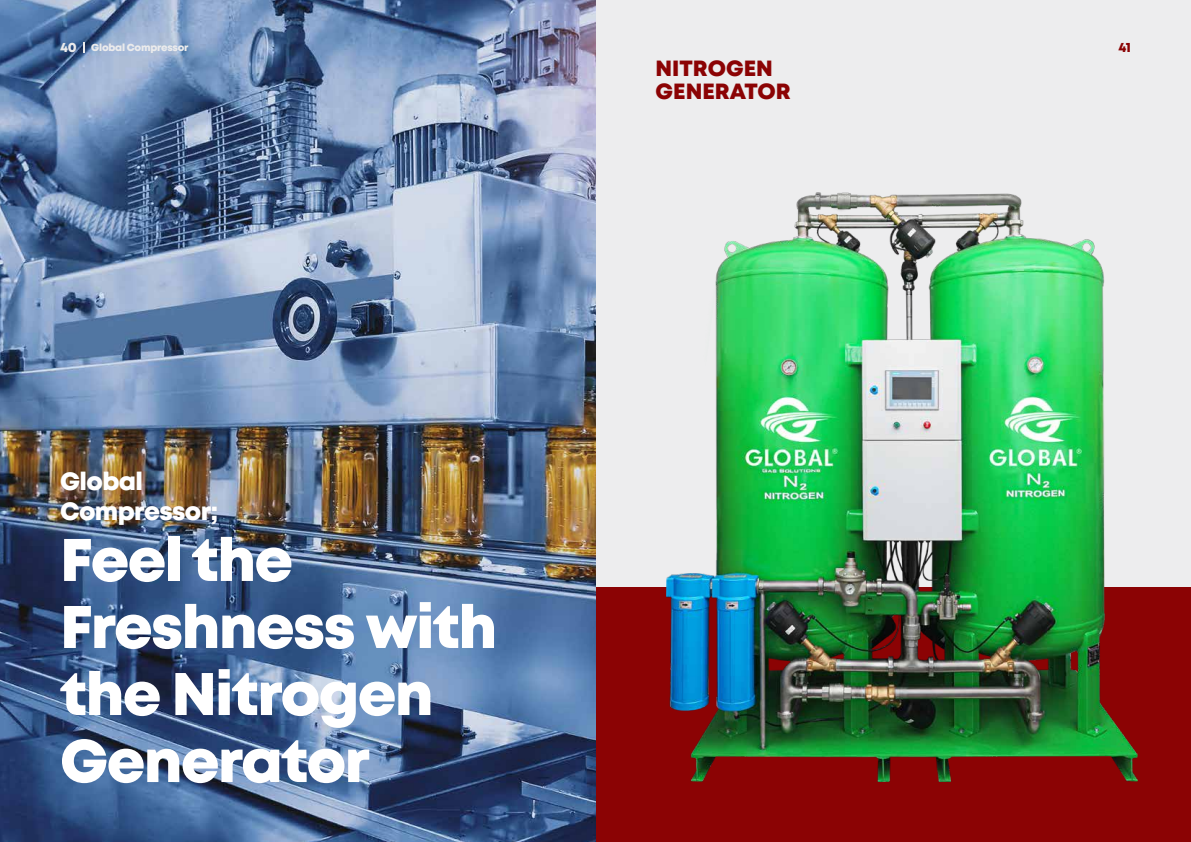
<style>
.page{position:relative;width:1191px;height:842px;background:#ededee}
.page>*{position:absolute;margin:0;border:0;box-sizing:border-box;transform-origin:0 0}
.t1{font:800 60px/67px "Mont";letter-spacing:-.025em;color:#fff}
.t2{font:800 25px/30px "Mont";letter-spacing:-.025em;color:#fff}
.t3{font:800 22px/23px "Mont";color:#8b0304}
.t4{font:800 13.6px "Mont";color:#8b0304}
.t5{font:800 10.2px "Mont";letter-spacing:-.025em;color:#ebebec}
.s1{font-size:13.6px}
</style>
<div class="page">
<div style="left:595px;top:587px;width:596px;height:255px;background:#8b0304"></div>
<img style="left:666px;top:192px;width:471px;height:590px">
<img style="left:0;top:0;width:595px;height:842px">
<svg style="left:83px;top:42px;width:2px;height:11px"></svg>
<p class="t5" style="left:60px;top:41px;width:130px"><span class="s1">40</span> Global Compressor</p>
<p class="t4" style="left:1118px;top:39px;width:14px">41</p>
<p class="t2" style="left:60px;top:467px;width:159px">Global<br>Compressor;</p>
<p class="t1" style="left:60px;top:527px;width:438px">Feel the<br>Freshness with the Nitrogen<br>Generator</p>
<p class="t3" style="left:655px;top:57px;width:137px">NITROGEN<br>GENERATOR</p>
</div>
